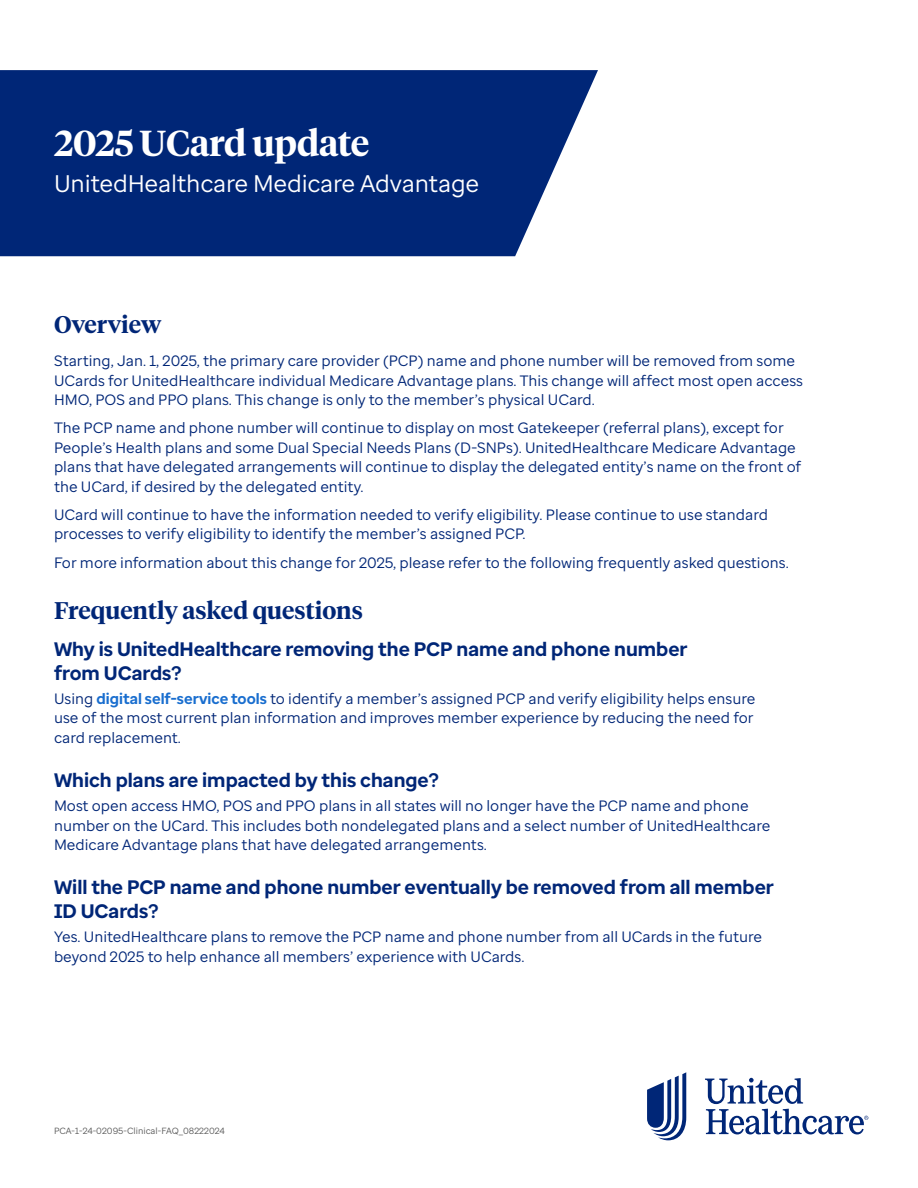
<style>
.page{position:relative;width:918px;height:1188px;background:#fff}
.page>*{position:absolute;margin:0;border:0;box-sizing:border-box;transform-origin:0 0}
.t1{font:600 36px "UHC Serif Headline";letter-spacing:-.01em;color:#fff}
.t2{font:24px "Enterprise Sans";letter-spacing:-.01em;color:#fff}
.t3{font:600 24px "UHC Serif Headline";color:#002677}
.t4{font:700 19.5px/24px "Enterprise Sans";color:#002677}
.t5{font:15px/19.5px "Enterprise Sans";color:#002677}
.t6{font:9px "Enterprise Sans";color:#5a5a5a}
.s1{font-weight:700;color:#196ecf}
</style>
<div class="page">
<svg style="left:647px;top:1072px;width:39px;height:68px"></svg>
<svg style="left:705px;top:1078px;width:163px;height:56px"></svg>
<svg style="left:0;top:70px;width:598px;height:186px;background:#113580"></svg>
<h1 class="t1" style="left:54px;top:119px;width:317px">2025 UCard update</h1>
<h2 class="t2" style="left:54px;top:168px;width:427px">UnitedHealthcare Medicare Advantage</h2>
<h2 class="t3" style="left:54px;top:308px;width:109px">Overview</h2>
<p class="t5" style="left:54px;top:351px;width:751px">Starting, Jan. 1, 2025, the primary care provider (PCP) name and phone number will be removed from some<br>UCards for UnitedHealthcare individual Medicare Advantage plans. This change will affect most open access<br>HMO, POS and PPO plans. This change is only to the member’s physical UCard.</p>
<p class="t5" style="left:54px;top:418px;width:749px">The PCP name and phone number will continue to display on most Gatekeeper (referral plans), except for People’s Health plans and some Dual Special Needs Plans (D-SNPs). UnitedHealthcare Medicare Advantage plans that have delegated arrangements will continue to display the delegated entity’s name on the front of the UCard, if desired by the delegated entity.</p>
<p class="t5" style="left:54px;top:505px;width:716px">UCard will continue to have the information needed to verify eligibility. Please continue to use standard processes to verify eligibility to identify the member’s assigned PCP.</p>
<p class="t5" style="left:54px;top:552px;width:736px">For more information about this change for 2025, please refer to the following frequently asked questions.</p>
<h2 class="t3" style="left:54px;top:594px;width:310px">Frequently asked questions</h2>
<h3 class="t4" style="left:54px;top:637px;width:635px">Why is UnitedHealthcare removing the PCP name and phone number from UCards?</h3>
<p class="t5" style="left:54px;top:689px;width:703px">Using <span class="s1">digital self-service tools</span> to identify a member’s assigned PCP and verify eligibility helps ensure use of the most current plan information and improves member experience by reducing the need for card replacement.</p>
<h3 class="t4" style="left:54px;top:768px;width:386px">Which plans are impacted by this change?</h3>
<p class="t5" style="left:54px;top:796px;width:718px">Most open access HMO, POS and PPO plans in all states will no longer have the PCP name and phone number on the UCard. This includes both nondelegated plans and a select number of UnitedHealthcare<br>Medicare Advantage plans that have delegated arrangements.</p>
<h3 class="t4" style="left:54px;top:875px;width:721px">Will the PCP name and phone number eventually be removed from all member<br>ID UCards?</h3>
<p class="t5" style="left:54px;top:927px;width:710px">Yes. UnitedHealthcare plans to remove the PCP name and phone number from all UCards in the future beyond 2025 to help enhance all members’ experience with UCards.</p>
<p class="t6" style="left:54px;top:1125px;width:172px">PCA-1-24-02095-Clinical-FAQ_08222024</p>
</div>
